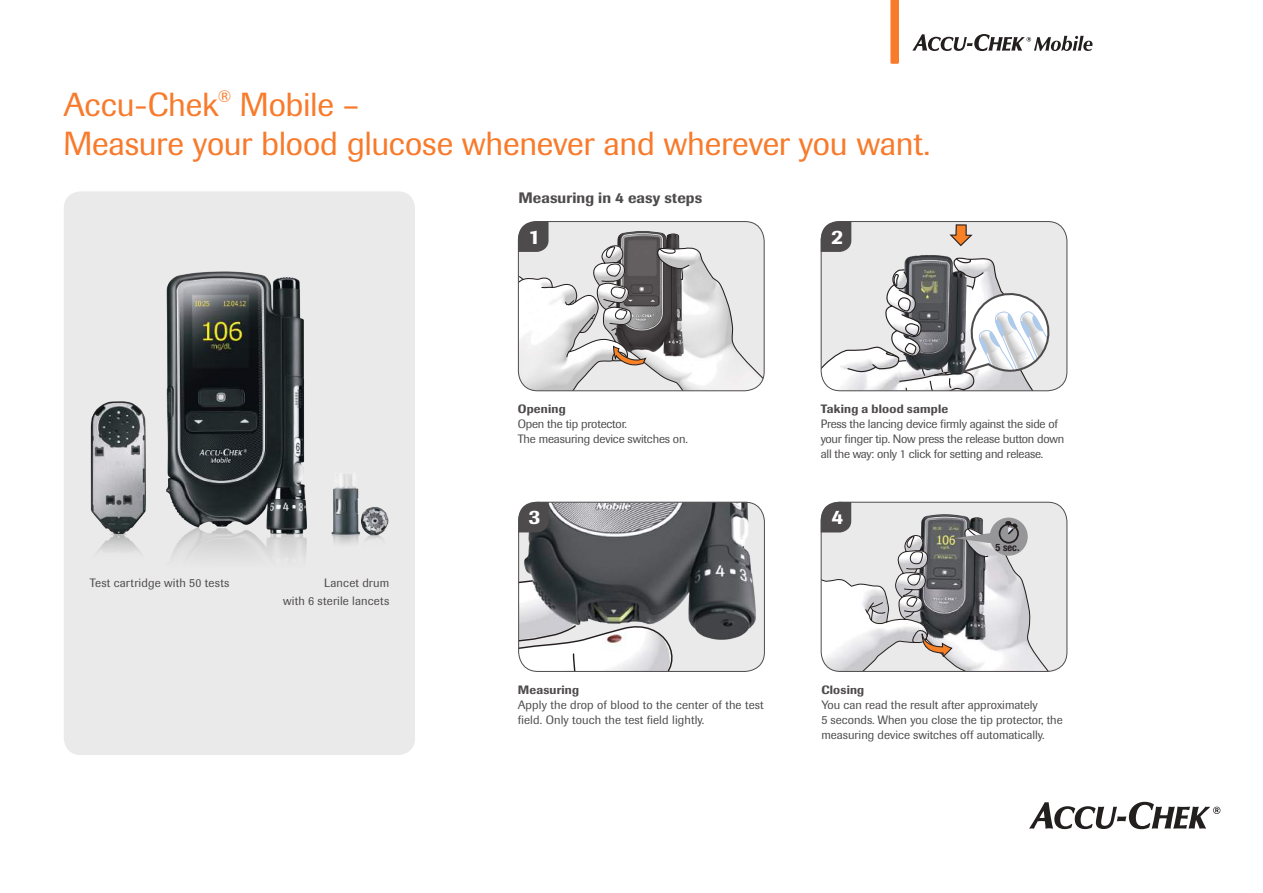
<style>
.page{position:relative;width:1263px;height:893px;background:#fff}
.page>*{position:absolute;margin:0;border:0;box-sizing:border-box;transform-origin:0 0}
.t1{font:33px/39px "Imago Pro";letter-spacing:-.01em;color:#f87a2b}
.t2{font:500 20.25px "Imago Pro";color:#fff}
.t3{font:500 15px "Imago Pro";letter-spacing:.01em;color:#4e4b4c}
.t4{font:12px/15px "Imago Pro";color:#4e4b4c}
.t5{font:12px/15px "Imago Pro";letter-spacing:-.02em;color:#4e4b4c}
.t6{font:500 12px "Imago Pro";letter-spacing:.015em;color:#4e4b4c}
.t7{font:12px "Imago Pro";letter-spacing:.02em;color:#4e4b4c}
.t8{font:700 condensed 10.2px "Helvetica Neue LT Com";color:#241f1f}
</style>
<div class="page">
<svg style="left:1029px;top:802px;width:191px;height:27px"></svg>
<div style="left:64px;top:191px;width:351px;height:564px;background:#ebeaea;border-radius:17px"></div>
<svg style="left:517px;top:221px;width:247px;height:170px"></svg>
<img style="left:700px;top:502px;width:64px;height:169px">
<svg style="left:518px;top:501px;width:182px;height:170px;background:#898a8c"></svg>
<img style="left:90px;top:401px;width:41px;height:151px">
<img style="left:331px;top:474px;width:25px;height:70px">
<img style="left:345px;top:488px;width:44px;height:56px">
<img style="left:131px;top:271px;width:176px;height:286px">
<svg style="left:820px;top:501px;width:247px;height:170px;background:#c6c5c6"></svg>
<svg style="left:890px;top:0;width:9px;height:64px"></svg>
<svg style="left:912px;top:34px;width:180px;height:17px"></svg>
<img style="left:1056px;top:222px;width:11px;height:168px">
<svg style="left:820px;top:221px;width:236px;height:170px"></svg>
<h1 class="t1" style="left:63px;top:85px;width:869px">Accu-Chek<sup>®</sup> Mobile –<br>Measure your blood glucose whenever and wherever you want.</h1>
<p class="t7" style="left:90px;top:575px;width:141px">Test cartridge with 50 tests</p>
<p class="t4" style="left:283px;top:573px;width:108px;line-height:18px;text-align:right">Lancet drum<br>with 6 sterile lancets</p>
<p class="t3" style="left:518px;top:188px;width:185px">Measuring in 4 easy steps</p>
<h2 class="t2" style="left:529px;top:224px;width:13px">1</h2>
<h2 class="t2" style="left:831px;top:224px;width:13px">2</h2>
<p class="t6" style="left:518px;top:401px;width:49px">Opening</p>
<p class="t4" style="left:518px;top:416px;width:172px">Open the tip protector.<br>The measuring device switches on.</p>
<h2 class="t2" style="left:529px;top:504px;width:13px">3</h2>
<p class="t6" style="left:518px;top:682px;width:63px">Measuring</p>
<p class="t4" style="left:518px;top:697px;width:248px">Apply the drop of blood to the center of the test field. Only touch the test field lightly.</p>
<p class="t6" style="left:821px;top:401px;width:129px">Taking a blood sample</p>
<p class="t5" style="left:821px;top:416px;width:245px">Press the lancing device firmly against the side of your finger tip. Now press the release button down all the way: only 1 click for setting and release.</p>
<h2 class="t2" style="left:831px;top:504px;width:13px">4</h2>
<p class="t8" style="left:996px;top:542px;width:25px">5 sec.</p>
<p class="t6" style="left:821px;top:682px;width:44px">Closing</p>
<p class="t4" style="left:821px;top:697px;width:243px">You can read the result after approximately<br>5 seconds. When you close the tip protector, the measuring device switches off automatically.</p>
</div>
